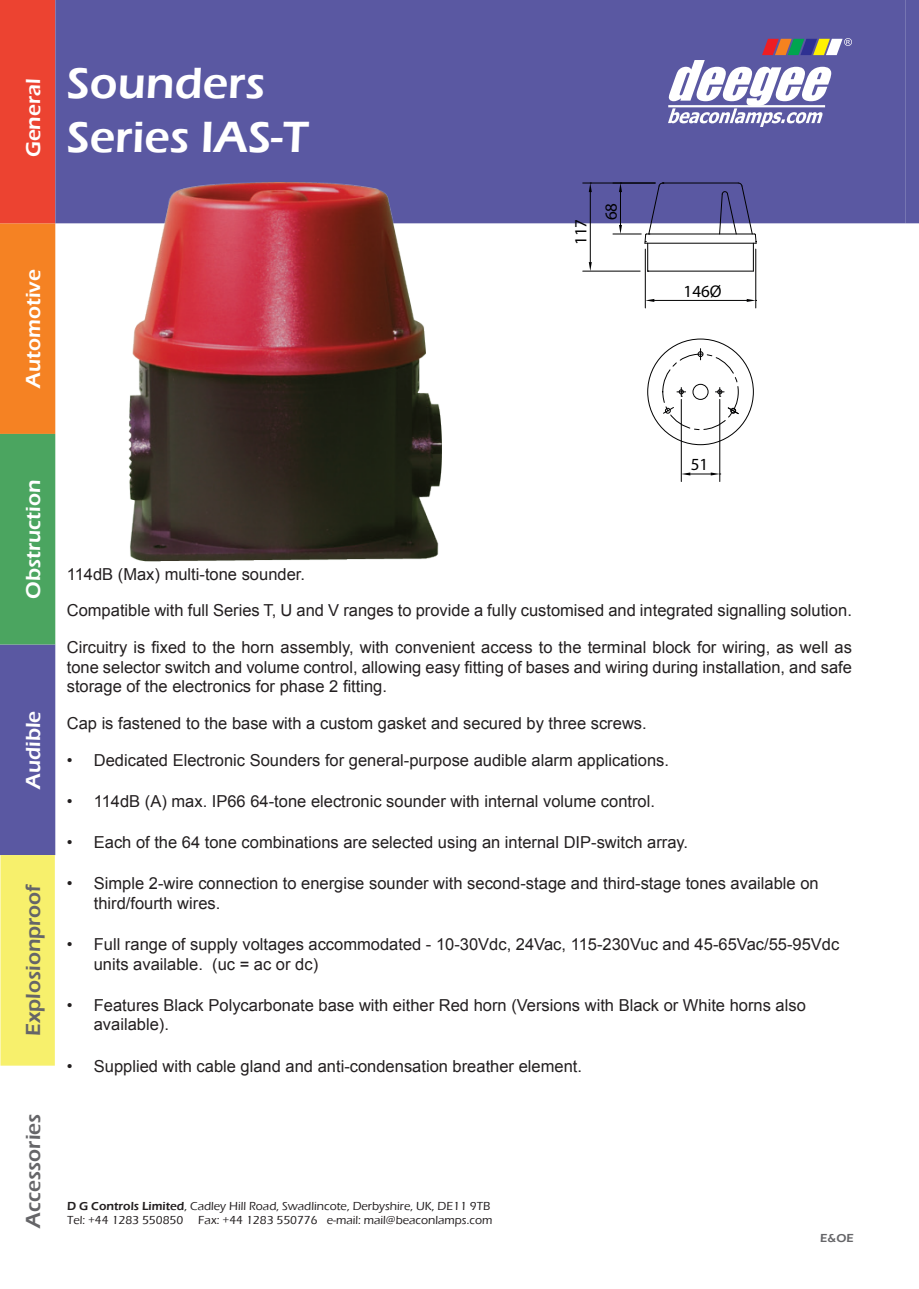
<style>
.page{position:relative;width:919px;height:1289px;background:#fff}
.page>*{position:absolute;margin:0;border:0;box-sizing:border-box;transform-origin:0 0}
.t1{font:600 45px/54px "Eras ITC";color:#fff}
.t2{font:600 21px "Eras ITC";color:#fff}
.t3{font:600 21px "Eras ITC";color:#656568}
.t4{font:17.1px/30.2px "Myriad Pro";color:#000001}
.t5{font:16.5px/19.8px "Arial";color:#231f20}
.t6{font:500 12px/14.4px "Eras ITC";color:#231f20}
.t7{font:600 12px "Eras ITC";color:#656568}
.s1{font-weight:600}
</style>
<div class="page">
<div style="left:0;top:223px;width:55px;height:211px;background:#f58223"></div>
<div style="left:0;top:644px;width:55px;height:211px;background:#5a58a2"></div>
<div style="left:0;top:434px;width:55px;height:210px;background:#4ba560"></div>
<div style="left:0;top:855px;width:55px;height:210px;background:#f7f06c;border:2px solid #f7f06c"></div>
<div style="left:0;top:0;width:55px;height:223px;background:#ec4331"></div>
<svg style="left:905px;top:0;width:13px;height:223px;background:#5c5aa3"></svg>
<div style="left:55px;top:0;width:850px;height:223px;background:#5a58a2"></div>
<svg style="left:668px;top:38px;width:183px;height:89px"></svg>
<img style="left:129px;top:183px;width:312px;height:378px">
<hr style="left:645px;top:249px;width:1px;height:59px;background:#000001">
<hr style="left:755px;top:249px;width:1px;height:59px;background:#000001">
<hr style="left:654px;top:300px;width:92px;height:1px;background:#000001">
<svg style="left:645px;top:299px;width:9px;height:3px"></svg>
<hr style="left:681px;top:399px;width:1px;height:82px;background:#000001">
<hr style="left:719px;top:399px;width:1px;height:82px;background:#000001">
<hr style="left:582px;top:271px;width:58px;height:1px;background:#000001">
<hr style="left:582px;top:183px;width:73px;height:1px;background:#000001">
<hr style="left:590px;top:192px;width:1px;height:70px;background:#000001">
<svg style="left:588px;top:262px;width:3px;height:9px"></svg>
<svg style="left:746px;top:299px;width:10px;height:3px"></svg>
<svg style="left:681px;top:472px;width:39px;height:3px"></svg>
<svg style="left:588px;top:183px;width:3px;height:9px"></svg>
<div style="left:662px;top:354px;width:76px;height:76px;border:1px dashed #000001;border-radius:50%"></div>
<svg style="left:663px;top:407px;width:11px;height:7px"></svg>
<svg style="left:677px;top:387px;width:8px;height:10px"></svg>
<div style="left:692px;top:384px;width:16px;height:15px;border:1px solid #000001;border-radius:50%"></div>
<svg style="left:727px;top:407px;width:12px;height:7px"></svg>
<svg style="left:715px;top:387px;width:9px;height:10px"></svg>
<svg style="left:697px;top:348px;width:6px;height:12px"></svg>
<hr style="left:647px;top:271px;width:106px;height:1px;background:#000001">
<hr style="left:662px;top:183px;width:76px;height:1px;background:#000001">
<hr style="left:646px;top:234px;width:108px;height:1px;background:#000001">
<hr style="left:645px;top:243px;width:111px;height:1px;background:#000001">
<svg style="left:613px;top:183px;width:50px;height:89px"></svg>
<svg style="left:719px;top:183px;width:37px;height:88px"></svg>
<p class="t2" style="left:21px;top:157px;width:80px;rotate:-90deg">General</p>
<h1 class="t1" style="left:67px;top:56px;width:243px">Sounders<br>Series IAS-T</h1>
<p class="t2" style="left:21px;top:387px;width:119px;rotate:-90deg">Automotive</p>
<p class="t4" style="left:565px;top:220px;width:19px;text-indent:-25px;rotate:-90deg">117<br>68</p>
<p class="t4" style="left:683px;top:275px;width:39px">146Ø</p>
<p class="t2" style="left:21px;top:598px;width:120px;rotate:-90deg">Obstruction</p>
<p class="t2" style="left:21px;top:788px;width:80px;rotate:-90deg">Audible</p>
<p class="t3" style="left:21px;top:1036px;width:154px;rotate:-90deg">Explosionproof</p>
<p class="t3" style="left:21px;top:1227px;width:116px;rotate:-90deg">Accessories</p>
<p class="t4" style="left:690px;top:449px;width:19px">51</p>
<p class="t5" style="left:67px;top:564px;width:240px">114dB (Max) multi-tone sounder.</p>
<p class="t5" style="left:67px;top:600px;width:786px">Compatible with full Series T, U and V ranges to provide a fully customised and integrated signalling solution.</p>
<p class="t5" style="left:67px;top:637px;width:786px;text-align:justify">Circuitry is fixed to the horn assembly, with convenient access to the terminal block for wiring, as well as tone selector switch and volume control, allowing easy fitting of bases and wiring during installation, and safe storage of the electronics for phase 2 fitting.</p>
<p class="t5" style="left:67px;top:713px;width:581px">Cap is fastened to the base with a custom gasket and secured by three screws.</p>
<p class="t5" style="left:67px;top:750px;width:603px">• Dedicated Electronic Sounders for general-purpose audible alarm applications.</p>
<p class="t5" style="left:67px;top:791px;width:589px">• 114dB (A) max. IP66 64-tone electronic sounder with internal volume control.</p>
<p class="t5" style="left:67px;top:832px;width:623px">• Each of the 64 tone combinations are selected using an internal DIP-switch array.</p>
<p class="t5" style="left:94px;top:873px;width:726px;text-indent:-27px">• Simple 2-wire connection to energise sounder with second-stage and third-stage tones available on third/fourth wires.</p>
<p class="t5" style="left:94px;top:934px;width:747px;text-indent:-27px">• Full range of supply voltages accommodated - 10-30Vdc, 24Vac, 115-230Vuc and 45-65Vac/55-95Vdc units available. (uc = ac or dc)</p>
<p class="t5" style="left:94px;top:994px;width:713px;text-indent:-27px">• Features Black Polycarbonate base with either Red horn (Versions with Black or White horns also available).</p>
<p class="t5" style="left:67px;top:1055px;width:516px">• Supplied with cable gland and anti-condensation breather element.</p>
<p class="t6" style="left:67px;top:1198px;width:427px"><span class="s1">D G Controls Limited</span>, Cadley Hill Road, Swadlincote, Derbyshire, UK, DE11 9TB<br>Tel: +44 1283 550850 Fax: +44 1283 550776 e-mail: mail@beaconlamps.com</p>
<p class="t7" style="left:820px;top:1231px;width:35px">E&amp;OE</p>
</div>
